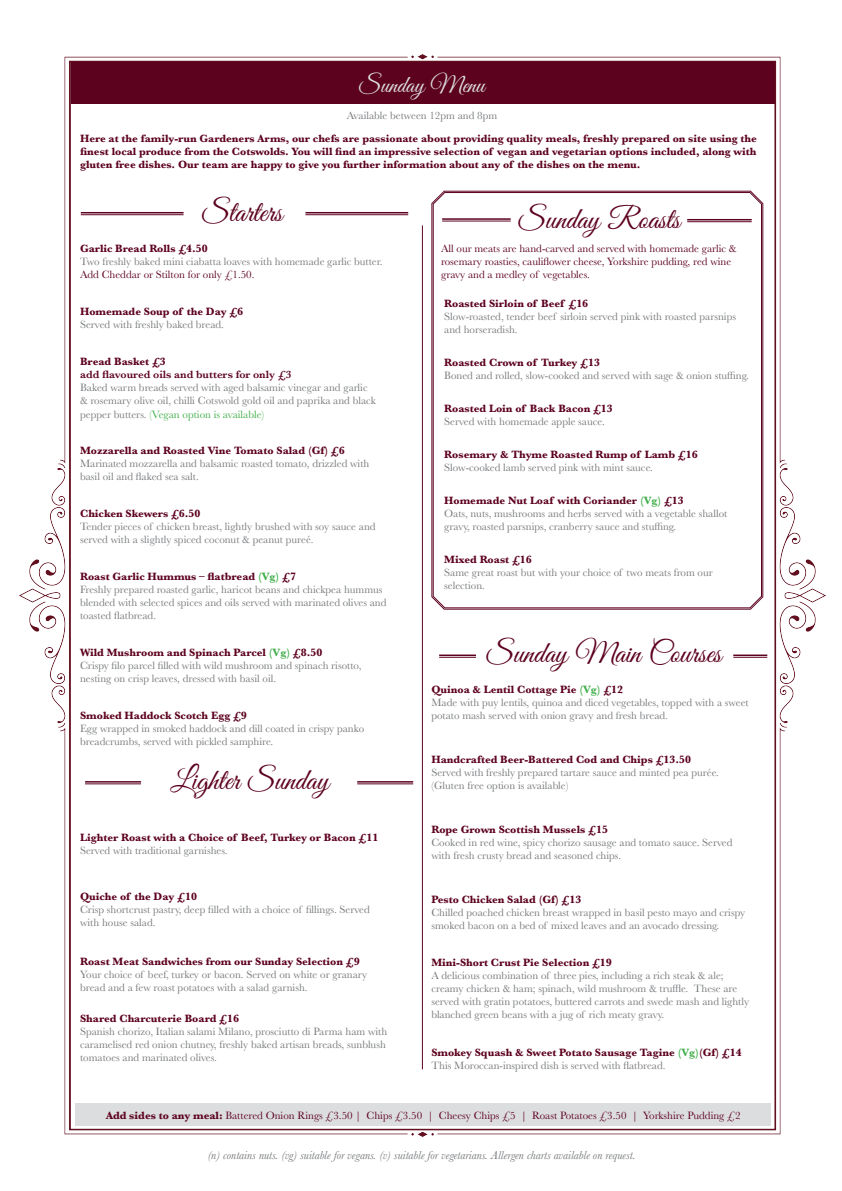
<style>
.page{position:relative;width:842px;height:1191px;background:#fff}
.page>*{position:absolute;margin:0;border:0;box-sizing:border-box;transform-origin:0 0}
.t1{font:30px "Great Vibes";color:#5d021e}
.t2{font:24px "Great Vibes";color:#dcdddf}
.t3{font:italic 12px "Baskerville";color:#76787b}
.t4{font:11px/13px "Baskerville";color:#76787b}
.t5{font:700 11px/13px "Baskerville";color:#5d021e;text-align:justify}
.t6{font:11px/13px "Baskerville";color:#5d021e}
.t7{font:600 11px "Baskerville";color:#5d021e}
.s1{color:#40ae49}
.s2{font-weight:700}
</style>
<div class="page">
<img style="left:19px;top:54px;width:807px;height:1083px">
<hr style="left:422px;top:225px;width:1px;height:844px;background:#5d021e">
<hr style="left:81px;top:212px;width:103px;height:1px;background:#5d021e">
<hr style="left:81px;top:214px;width:103px;height:1px;background:#5d021e">
<hr style="left:305px;top:212px;width:103px;height:1px;background:#5d021e">
<hr style="left:305px;top:214px;width:103px;height:1px;background:#5d021e">
<hr style="left:357px;top:781px;width:56px;height:1px;background:#5d021e">
<hr style="left:357px;top:783px;width:56px;height:1px;background:#5d021e">
<hr style="left:85px;top:781px;width:56px;height:1px;background:#5d021e">
<hr style="left:85px;top:783px;width:56px;height:1px;background:#5d021e">
<hr style="left:733px;top:654px;width:34px;height:2px;background:#5d021e">
<hr style="left:733px;top:657px;width:34px;height:1px;background:#5d021e">
<hr style="left:439px;top:654px;width:37px;height:2px;background:#5d021e">
<hr style="left:439px;top:657px;width:37px;height:1px;background:#5d021e">
<svg style="left:430px;top:190px;width:334px;height:420px"></svg>
<svg style="left:433px;top:192px;width:329px;height:416px"></svg>
<div style="left:71px;top:63px;width:704px;height:41px;background:#5d021e"></div>
<p class="t2" style="left:359px;top:71px;width:127px">Sunday Menu</p>
<p class="t4" style="left:347px;top:109px;width:152px">Available between 12pm and 8pm</p>
<p class="t5" style="left:80px;top:132px;width:678px">Here at the family-run Gardeners Arms, our chefs are passionate about providing quality meals, freshly prepared on site using the finest local produce from the Cotswolds. You will find an impressive selection of vegan and vegetarian options included, along with gluten free dishes. Our team are happy to give you further information about any of the dishes on the menu.</p>
<p class="t1" style="left:202px;top:196px;width:82px">Starters</p>
<p class="t5" style="left:80px;top:242px;width:129px">Garlic Bread Rolls £4.50</p>
<p class="t4" style="left:80px;top:255px;width:304px">Two freshly baked mini ciabatta loaves with homemade garlic butter.</p>
<p class="t6" style="left:80px;top:268px;width:176px">Add Cheddar or Stilton for only £1.50.</p>
<p class="t5" style="left:80px;top:305px;width:165px">Homemade Soup of the Day £6</p>
<p class="t4" style="left:80px;top:318px;width:145px">Served with freshly baked bread.</p>
<p class="t5" style="left:80px;top:355px;width:87px">Bread Basket £3</p>
<p class="t7" style="left:80px;top:366px;width:213px">add flavoured oils and butters for only £3</p>
<p class="t4" style="left:80px;top:381px;width:297px">Baked warm breads served with aged balsamic vinegar and garlic &amp; rosemary olive oil, chilli Cotswold gold oil and paprika and black pepper butters. <span class="s1">(Vegan option is available)</span></p>
<p class="t5" style="left:80px;top:444px;width:266px">Mozzarella and Roasted Vine Tomato Salad (Gf) £6</p>
<p class="t4" style="left:80px;top:457px;width:291px">Marinated mozzarella and balsamic roasted tomato, drizzled with basil oil and flaked sea salt.</p>
<p class="t5" style="left:80px;top:507px;width:122px">Chicken Skewers £6.50</p>
<p class="t4" style="left:80px;top:520px;width:297px">Tender pieces of chicken breast, lightly brushed with soy sauce and served with a slightly spiced coconut &amp; peanut pureé.</p>
<p class="t5" style="left:80px;top:570px;width:217px">Roast Garlic Hummus – flatbread <span class="s1">(Vg)</span> £7</p>
<p class="t4" style="left:80px;top:583px;width:308px">Freshly prepared roasted garlic, haricot beans and chickpea hummus blended with selected spices and oils served with marinated olives and toasted flatbread.</p>
<p class="t5" style="left:80px;top:646px;width:244px">Wild Mushroom and Spinach Parcel <span class="s1">(Vg)</span> £8.50</p>
<p class="t4" style="left:80px;top:659px;width:283px">Crispy filo parcel filled with wild mushroom and spinach risotto, nesting on crisp leaves, dressed with basil oil.</p>
<p class="t5" style="left:80px;top:709px;width:168px">Smoked Haddock Scotch Egg £9</p>
<p class="t4" style="left:80px;top:722px;width:286px">Egg wrapped in smoked haddock and dill coated in crispy panko breadcrumbs, served with pickled samphire.</p>
<p class="t1" style="left:170px;top:763px;width:160px">Lighter Sunday</p>
<p class="t5" style="left:80px;top:831px;width:300px">Lighter Roast with a Choice of Beef, Turkey or Bacon £11</p>
<p class="t4" style="left:80px;top:844px;width:149px">Served with traditional garnishes.</p>
<p class="t5" style="left:80px;top:890px;width:118px">Quiche of the Day £10</p>
<p class="t4" style="left:80px;top:903px;width:291px">Crisp shortcrust pastry, deep filled with a choice of fillings. Served with house salad.</p>
<p class="t5" style="left:80px;top:955px;width:281px">Roast Meat Sandwiches from our Sunday Selection £9</p>
<p class="t4" style="left:80px;top:968px;width:289px">Your choice of beef, turkey or bacon. Served on white or granary bread and a few roast potatoes with a salad garnish.</p>
<p class="t5" style="left:80px;top:1012px;width:161px">Shared Charcuterie Board £16</p>
<p class="t4" style="left:80px;top:1025px;width:309px">Spanish chorizo, Italian salami Milano, prosciutto di Parma ham with caramelised red onion chutney, freshly baked artisan breads, sunblush tomatoes and marinated olives.</p>
<p class="t1" style="left:519px;top:203px;width:163px">Sunday Roasts</p>
<p class="t6" style="left:441px;top:242px;width:297px">All our meats are hand-carved and served with homemade garlic &amp; rosemary roasties, cauliflower cheese, Yorkshire pudding, red wine gravy and a medley of vegetables.</p>
<p class="t5" style="left:444px;top:297px;width:145px">Roasted Sirloin of Beef £16</p>
<p class="t4" style="left:444px;top:310px;width:293px">Slow-roasted, tender beef sirloin served pink with roasted parsnips and horseradish.</p>
<p class="t5" style="left:444px;top:355px;width:157px">Roasted Crown of Turkey £13</p>
<p class="t4" style="left:444px;top:368px;width:306px">Boned and rolled, slow-cooked and served with sage &amp; onion stuffing.</p>
<p class="t5" style="left:444px;top:402px;width:170px">Roasted Loin of Back Bacon £13</p>
<p class="t4" style="left:444px;top:415px;width:162px">Served with homemade apple sauce.</p>
<p class="t5" style="left:444px;top:448px;width:255px">Rosemary &amp; Thyme Roasted Rump of Lamb £16</p>
<p class="t4" style="left:444px;top:461px;width:210px">Slow-cooked lamb served pink with mint sauce.</p>
<p class="t5" style="left:444px;top:494px;width:241px">Homemade Nut Loaf with Coriander <span class="s1">(Vg)</span> £13</p>
<p class="t4" style="left:444px;top:507px;width:285px">Oats, nuts, mushrooms and herbs served with a vegetable shallot gravy, roasted parsnips, cranberry sauce and stuffing.</p>
<p class="t5" style="left:444px;top:553px;width:89px">Mixed Roast £16</p>
<p class="t4" style="left:444px;top:566px;width:270px">Same great roast but with your choice of two meats from our selection.</p>
<p class="t1" style="left:486px;top:637px;width:237px">Sunday Main Courses</p>
<p class="t5" style="left:431px;top:683px;width:193px">Quinoa &amp; Lentil Cottage Pie <span class="s1">(Vg)</span> £12</p>
<p class="t4" style="left:431px;top:696px;width:319px">Made with puy lentils, quinoa and diced vegetables, topped with a sweet potato mash served with onion gravy and fresh bread.</p>
<p class="t5" style="left:431px;top:753px;width:261px">Handcrafted Beer-Battered Cod and Chips £13.50</p>
<p class="t4" style="left:431px;top:766px;width:289px">Served with freshly prepared tartare sauce and minted pea purée. (Gluten free option is available)</p>
<p class="t5" style="left:431px;top:823px;width:178px">Rope Grown Scottish Mussels £15</p>
<p class="t4" style="left:431px;top:836px;width:303px">Cooked in red wine, spicy chorizo sausage and tomato sauce. Served with fresh crusty bread and seasoned chips.</p>
<p class="t5" style="left:431px;top:893px;width:152px">Pesto Chicken Salad (Gf) £13</p>
<p class="t4" style="left:431px;top:906px;width:315px">Chilled poached chicken breast wrapped in basil pesto mayo and crispy smoked bacon on a bed of mixed leaves and an avocado dressing.</p>
<p class="t5" style="left:431px;top:956px;width:182px">Mini-Short Crust Pie Selection £19</p>
<p class="t4" style="left:431px;top:969px;width:319px">A delicious combination of three pies, including a rich steak &amp; ale; creamy chicken &amp; ham; spinach, wild mushroom &amp; truffle. These are served with gratin potatoes, buttered carrots and swede mash and lightly blanched green beans with a jug of rich meaty gravy.</p>
<p class="t5" style="left:431px;top:1046px;width:312px">Smokey Squash &amp; Sweet Potato Sausage Tagine <span class="s1">(Vg)</span>(Gf) £14</p>
<p class="t4" style="left:431px;top:1059px;width:236px">This Moroccan-inspired dish is served with flatbread.</p>
<p class="t6" style="left:106px;top:1108px;width:636px"><span class="s2">Add sides to any meal:</span> Battered Onion Rings £3.50 | Chips £3.50 | Cheesy Chips £5 | Roast Potatoes £3.50 | Yorkshire Pudding £2</p>
<p class="t3" style="left:208px;top:1147px;width:430px">(n) contains nuts. (vg) suitable for vegans. (v) suitable for vegetarians. Allergen charts available on request.</p>
</div>
